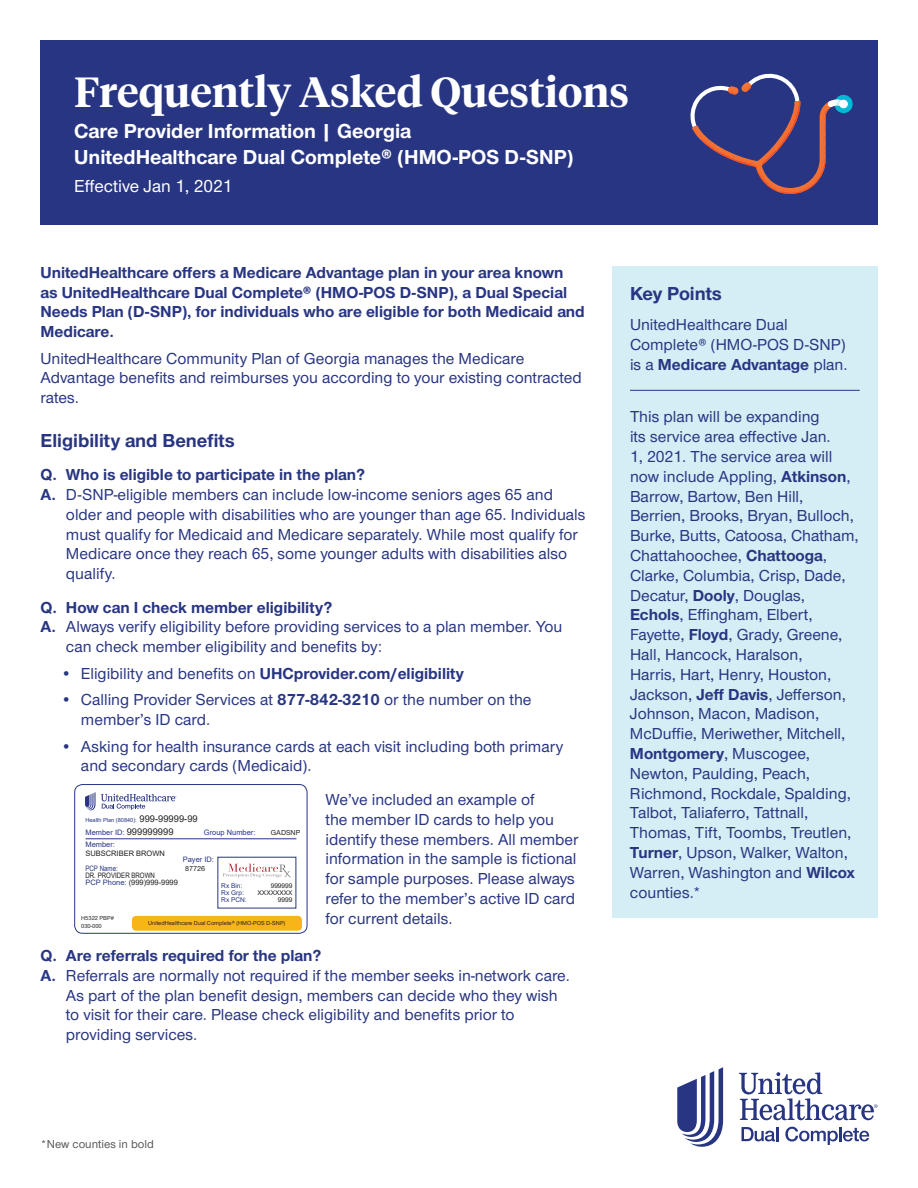
<style>
.page{position:relative;width:918px;height:1188px;background:#fff}
.page>*{position:absolute;margin:0;border:0;box-sizing:border-box;transform-origin:0 0}
.t1{font:600 42px "UHC Serif Headline";color:#fff}
.t2{font:700 21px/25.2px "UHC Sans";color:#fff}
.t3{font:700 19.5px "UHC Sans";color:#283582}
.t4{font:500 18px "UHC Sans";color:#fff}
.t5{font:500 16.5px/19.8px "UHC Sans";color:#283582}
.t6{font:700 16.5px/19.8px "UHC Sans";color:#283582}
.t7{font:500 12px "UHC Sans";color:#57585a}
.t8{font:9.3px "Arial";color:#201d1e}
.t9{font:7.5px "Arial";color:#201d1e}
.t10{font:7.5px/12.9px "Arial";color:#283582}
.t11{font:7.5px "Arial Narrow";color:#201d1e}
.t12{font:500 7.5px "UHC Sans";color:#231f20}
.t13{font:7.5px "Arial Narrow";color:#283582}
.t14{font:6.6px "Arial";color:#283582}
.t15{font:6.6px "Arial";color:#201d1e}
.t16{font:500 6px/7.2px "UHC Sans";color:#231f20}
.t17{font:5.55px "Arial";color:#283582}
.s1{font-weight:700}
.s2{font-weight:500}
.s3{font-size:9.3px;color:#201d1e}
.s4{color:#283582}
</style>
<div class="page">
<div style="left:40px;top:40px;width:838px;height:185px;background:#283582"></div>
<svg style="left:690px;top:73px;width:163px;height:121px"></svg>
<svg style="left:677px;top:1067px;width:46px;height:80px"></svg>
<svg style="left:739px;top:1072px;width:139px;height:48px"></svg>
<svg style="left:742px;top:1127px;width:33px;height:14px"></svg>
<hr style="left:776px;top:1127px;width:3px;height:14px;background:#283582">
<svg style="left:785px;top:1127px;width:84px;height:18px"></svg>
<svg style="left:76px;top:785px;width:231px;height:148px"></svg>
<div style="left:74px;top:784px;width:233px;height:150px;border:1px solid #283582;border-radius:8px"></div>
<div style="left:132px;top:916px;width:170px;height:15px;background:#f7b518;border-radius:4px"></div>
<div style="left:612px;top:267px;width:266px;height:651px;background:#d5eef5"></div>
<hr style="left:630px;top:390px;width:230px;height:1px;background:#283582">
<h1 class="t1" style="left:74px;top:63px;width:556px">Frequently Asked Questions</h1>
<p class="t2" style="left:74px;top:118px;width:501px">Care Provider Information | Georgia<br>UnitedHealthcare Dual Complete® (HMO-POS D-SNP)</p>
<p class="t4" style="left:74px;top:174px;width:160px">Effective Jan 1, 2021</p>
<p class="t6" style="left:40px;top:262px;width:546px">UnitedHealthcare offers a Medicare Advantage plan in your area known<br>as UnitedHealthcare Dual Complete® (HMO-POS D-SNP), a Dual Special Needs Plan (D-SNP), for individuals who are eligible for both Medicaid and Medicare.</p>
<p class="t5" style="left:40px;top:348px;width:543px">UnitedHealthcare Community Plan of Georgia manages the Medicare<br>Advantage benefits and reimburses you according to your existing contracted rates.</p>
<p class="t3" style="left:40px;top:427px;width:196px">Eligibility and Benefits</p>
<p class="t6" style="left:40px;top:464px;width:326px">Q. Who is eligible to participate in the plan?</p>
<p class="t5" style="left:40px;top:484px;width:514px"><span class="s1">A.</span> D-SNP-eligible members can include low-income seniors ages 65 and</p>
<p class="t5" style="left:66px;top:504px;width:521px">older and people with disabilities who are younger than age 65. Individuals</p>
<p class="t5" style="left:66px;top:524px;width:513px">must qualify for Medicaid and Medicare separately. While most qualify for</p>
<p class="t5" style="left:66px;top:543px;width:503px">Medicare once they reach 65, some younger adults with disabilities also</p>
<p class="t5" style="left:66px;top:563px;width:51px">qualify.</p>
<p class="t6" style="left:41px;top:597px;width:293px">Q. How can I check member eligibility?</p>
<p class="t5" style="left:41px;top:616px;width:523px"><span class="s1">A.</span> Always verify eligibility before providing services to a plan member. You</p>
<p class="t5" style="left:66px;top:636px;width:318px">can check member eligibility and benefits by:</p>
<p class="t6" style="left:61px;top:663px;width:405px"><span class="s2">• Eligibility and benefits on</span> UHCprovider.com/eligibility</p>
<p class="t5" style="left:81px;top:689px;width:452px;text-indent:-20px">• Calling Provider Services at <span class="s1">877-842-3210</span> or the number on the member’s ID card.</p>
<p class="t5" style="left:81px;top:735px;width:484px;text-indent:-20px">• Asking for health insurance cards at each visit including both primary and secondary cards (Medicaid).</p>
<p class="t17" style="left:85px;top:816px;width:114px">Health Plan (80840): <span class="s3">999-99999-99</span></p>
<p class="t10" style="left:85px;top:825px;width:41px">Member ID:<br>Member:</p>
<p class="t13" style="left:85px;top:863px;width:34px">PCP Name:</p>
<p class="t11" style="left:85px;top:870px;width:71px">DR. PROVIDER BROWN</p>
<p class="t9" style="left:85px;top:877px;width:94px"><span class="s4">PCP Phone:</span> (999)999-9999</p>
<p class="t8" style="left:127px;top:825px;width:48px">999999999</p>
<p class="t10" style="left:204px;top:825px;width:53px">Group Number:</p>
<p class="t9" style="left:85px;top:848px;width:81px">SUBSCRIBER BROWN</p>
<p class="t14" style="left:221px;top:882px;width:23px">Rx Bin:</p>
<p class="t15" style="left:271px;top:882px;width:23px">999999</p>
<p class="t14" style="left:221px;top:888px;width:24px">Rx Grp:</p>
<p class="t15" style="left:258px;top:888px;width:36px">XXXXXXXX</p>
<p class="t14" style="left:221px;top:895px;width:27px">Rx PCN:</p>
<p class="t15" style="left:278px;top:895px;width:16px">9999</p>
<p class="t16" style="left:148px;top:919px;width:139px">UnitedHealthcare Dual Complete® (HMO-POS D-SNP)</p>
<p class="t12" style="left:271px;top:827px;width:31px">GADSNP</p>
<p class="t10" style="left:183px;top:853px;width:33px">Payer ID:</p>
<p class="t12" style="left:185px;top:863px;width:21px">87726</p>
<p class="t16" style="left:81px;top:914px;width:34px">H5322 PBP#<br>030-000</p>
<p class="t5" style="left:326px;top:789px;width:255px">We’ve included an example of<br>the member ID cards to help you identify these members. All member information in the sample is fictional for sample purposes. Please always refer to the member’s active ID card for current details.</p>
<p class="t6" style="left:40px;top:945px;width:282px">Q. Are referrals required for the plan?</p>
<p class="t5" style="left:40px;top:965px;width:531px"><span class="s1">A.</span> Referrals are normally not required if the member seeks in-network care.</p>
<p class="t5" style="left:66px;top:985px;width:493px">As part of the plan benefit design, members can decide who they wish</p>
<p class="t5" style="left:66px;top:1004px;width:450px">to visit for their care. Please check eligibility and benefits prior to</p>
<p class="t5" style="left:66px;top:1024px;width:133px">providing services.</p>
<p class="t7" style="left:40px;top:1136px;width:115px">*New counties in bold</p>
<p class="t3" style="left:630px;top:280px;width:93px">Key Points</p>
<p class="t5" style="left:630px;top:314px;width:219px">UnitedHealthcare Dual<br>Complete® (HMO-POS D-SNP) is a <span class="s1">Medicare Advantage</span> plan.</p>
<p class="t5" style="left:630px;top:406px;width:230px">This plan will be expanding<br>its service area effective Jan.<br>1, 2021. The service area will now include Appling, <span class="s1">Atkinson</span>,<br>Barrow, Bartow, Ben Hill,<br>Berrien, Brooks, Bryan, Bulloch,<br>Burke, Butts, Catoosa, Chatham,<br>Chattahoochee, <span class="s1">Chattooga</span>,<br>Clarke, Columbia, Crisp, Dade,<br>Decatur, <span class="s1">Dooly</span>, Douglas,<br><span class="s1">Echols</span>, Effingham, Elbert,<br>Fayette, <span class="s1">Floyd</span>, Grady, Greene,<br>Hall, Hancock, Haralson,<br>Harris, Hart, Henry, Houston,<br>Jackson, <span class="s1">Jeff Davis</span>, Jefferson,<br>Johnson, Macon, Madison,<br>McDuffie, Meriwether, Mitchell,<br><span class="s1">Montgomery</span>, Muscogee,<br>Newton, Paulding, Peach,<br>Richmond, Rockdale, Spalding,<br>Talbot, Taliaferro, Tattnall,<br>Thomas, Tift, Toombs, Treutlen,<br><span class="s1">Turner</span>, Upson, Walker, Walton,<br>Warren, Washington and <span class="s1">Wilcox </span>counties.*</p>
</div>
